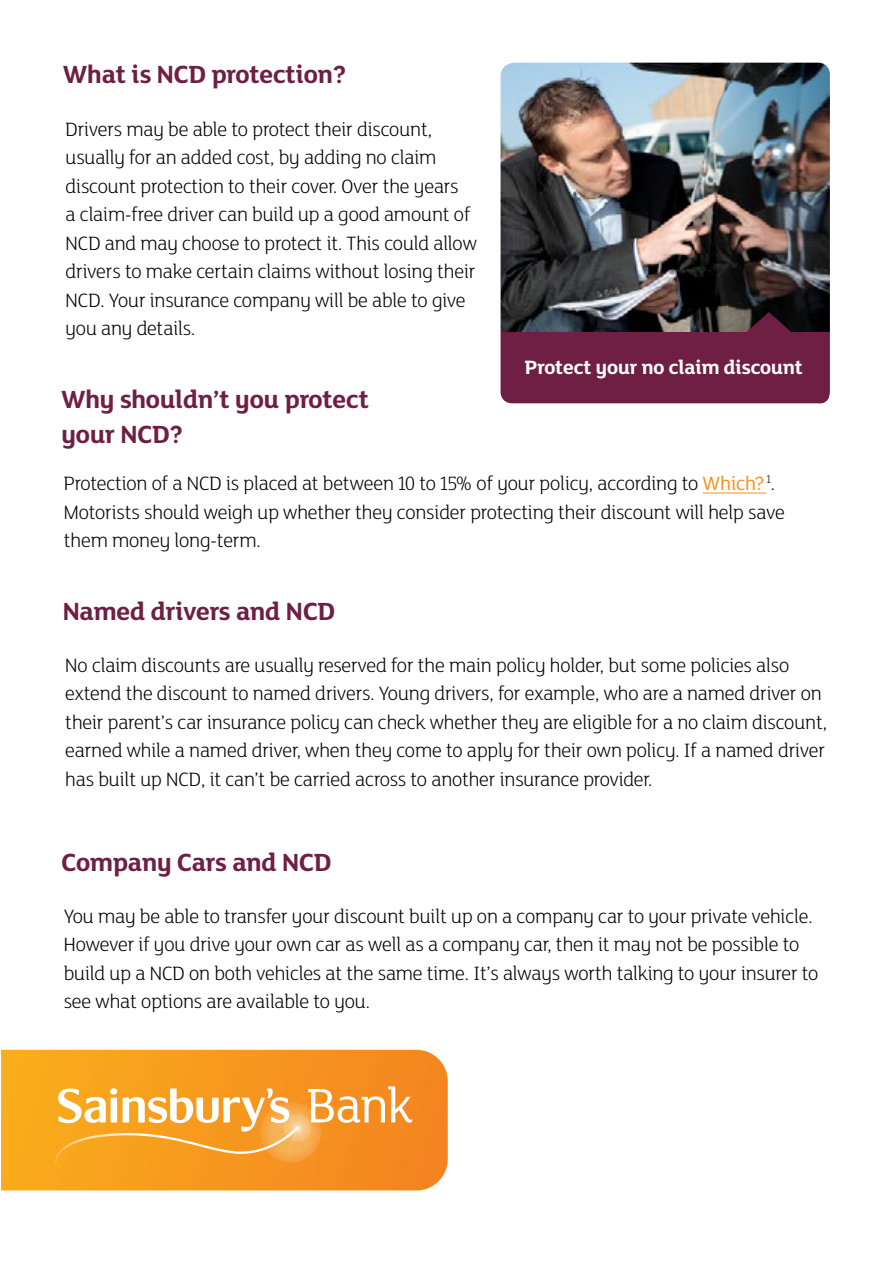
<style>
.page{position:relative;width:893px;height:1263px;background:#fff}
.page>*{position:absolute;margin:0;border:0;box-sizing:border-box;transform-origin:0 0}
.t1{font:700 27px/34.5px "Mary Ann BETA";color:#6f1f44}
.t2{font:300 21px/28.5px "Mary Ann BETA";color:#000}
.t3{font:700 21px "Mary Ann BETA";color:#fff}
.s1{font-weight:400;color:#f7921e}
</style>
<div class="page">
<svg style="left:1px;top:1050px;width:447px;height:140px;background:#f79a20"></svg>
<svg style="left:55px;top:1077px;width:357px;height:88px;background:#f8aa45"></svg>
<img style="left:500px;top:62px;width:330px;height:342px">
<hr style="left:703px;top:493px;width:63px;height:1px;background:#f7921e">
<p class="t1" style="left:63px;top:56px;width:285px">What is NCD protection?</p>
<p class="t2" style="left:66px;top:114px;width:413px">Drivers may be able to protect their discount, usually for an added cost, by adding no claim discount protection to their cover. Over the years<br>a claim-free driver can build up a good amount of NCD and may choose to protect it. This could allow drivers to make certain claims without losing their NCD. Your insurance company will be able to give you any details.</p>
<p class="t3" style="left:525px;top:353px;width:279px">Protect your no claim discount</p>
<p class="t1" style="left:61px;top:381px;width:309px">Why shouldn’t you protect your NCD?</p>
<p class="t2" style="left:64px;top:469px;width:723px">Protection of a NCD is placed at between 10 to 15% of your policy, according to <span class="s1">Which?</span> <sup>1</sup>.<br>Motorists should weigh up whether they consider protecting their discount will help save them money long-term.</p>
<p class="t1" style="left:63px;top:593px;width:274px">Named drivers and NCD</p>
<p class="t2" style="left:65px;top:650px;width:763px">No claim discounts are usually reserved for the main policy holder, but some policies also extend the discount to named drivers. Young drivers, for example, who are a named driver on their parent’s car insurance policy can check whether they are eligible for a no claim discount, earned while a named driver, when they come to apply for their own policy. If a named driver has built up NCD, it can’t be carried across to another insurance provider.</p>
<p class="t1" style="left:61px;top:844px;width:271px">Company Cars and NCD</p>
<p class="t2" style="left:64px;top:901px;width:756px">You may be able to transfer your discount built up on a company car to your private vehicle.<br>However if you drive your own car as well as a company car, then it may not be possible to build up a NCD on both vehicles at the same time. It’s always worth talking to your insurer to see what options are available to you.</p>
</div>
